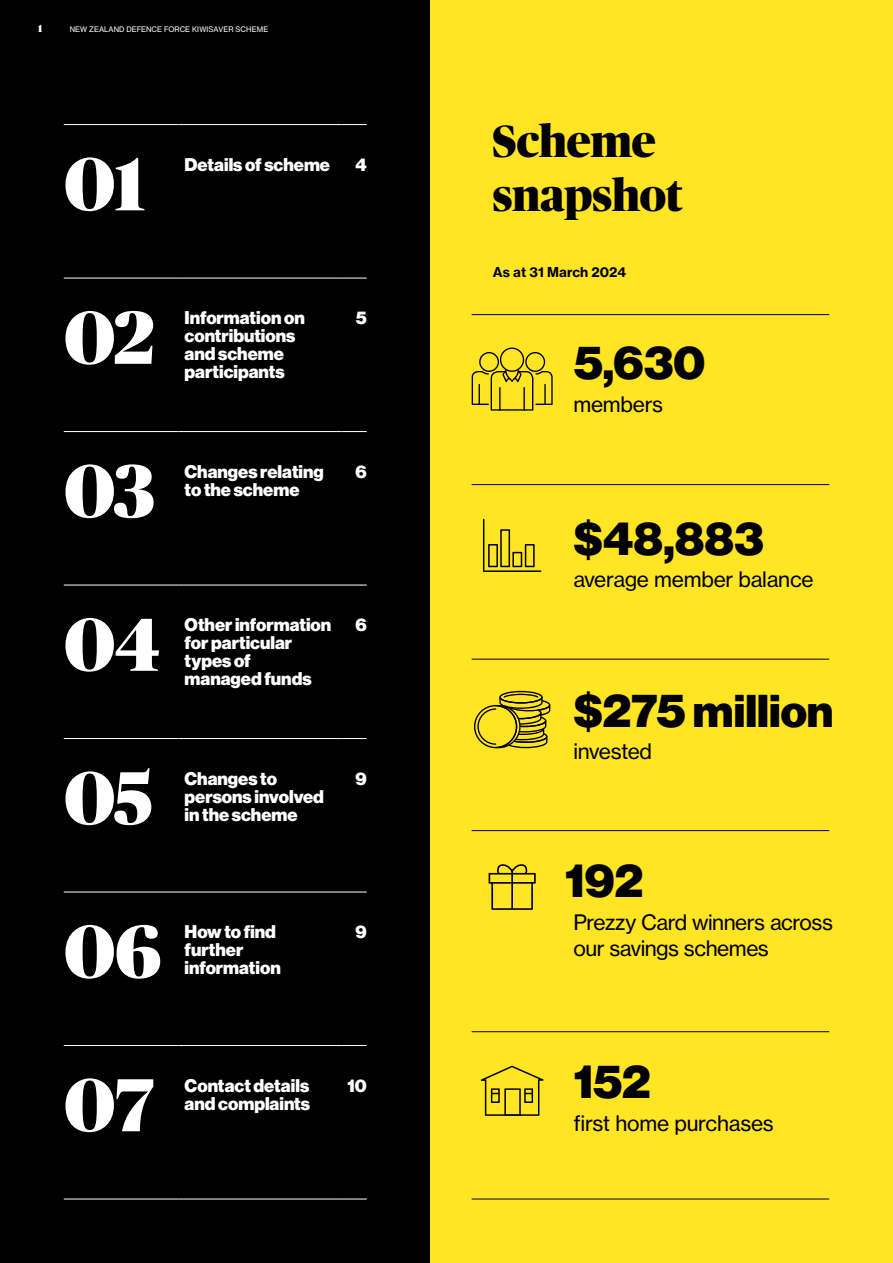
<style>
.page{position:relative;width:893px;height:1263px;background:#fff}
.page>*{position:absolute;margin:0;border:0;box-sizing:border-box;transform-origin:0 0}
.t1{font:900 75px "Publico Banner";letter-spacing:-.01em;color:#fff}
.t2{font:900 45px "Haas Grot Disp 95";color:#000}
.t3{font:900 45px/54px "Publico Banner";color:#000}
.t4{font:21px/25.2px "Haas Grot Text 55 Roman";letter-spacing:-.02em;color:#000}
.t5{font:900 18px/18px "Haas Grot Disp 95";color:#fff}
.t6{font:700 13.5px "Haas Grot Text 75";letter-spacing:-.005em;color:#000}
.t7{font:900 10.5px "Publico Banner";color:#fff}
.t8{font:7.5px "Haas Grot Text 55 Roman";color:#fff}
</style>
<div class="page">
<div style="left:429px;top:0;width:464px;height:1263px;background:#ffe524"></div>
<div style="left:0;top:0;width:429px;height:1263px;background:#000"></div>
<hr style="left:472px;top:314px;width:357px;height:1px;background:#000">
<hr style="left:472px;top:484px;width:357px;height:1px;background:#000">
<hr style="left:472px;top:659px;width:357px;height:1px;background:#000">
<hr style="left:472px;top:830px;width:357px;height:1px;background:#000">
<hr style="left:472px;top:1031px;width:357px;height:1px;background:#000">
<hr style="left:472px;top:1199px;width:357px;height:1px;background:#000">
<svg style="left:472px;top:347px;width:81px;height:64px"></svg>
<svg style="left:483px;top:519px;width:58px;height:53px"></svg>
<svg style="left:474px;top:691px;width:76px;height:57px"></svg>
<svg style="left:489px;top:864px;width:47px;height:46px"></svg>
<hr style="left:511px;top:869px;width:2px;height:40px;background:#000">
<svg style="left:481px;top:1066px;width:63px;height:50px"></svg>
<hr style="left:64px;top:124px;width:115px;height:1px;background:#fff">
<hr style="left:179px;top:124px;width:162px;height:1px;background:#fff">
<svg style="left:341px;top:124px;width:26px;height:1px"></svg>
<hr style="left:64px;top:278px;width:115px;height:1px;background:#fff">
<hr style="left:179px;top:278px;width:162px;height:1px;background:#fff">
<svg style="left:341px;top:278px;width:26px;height:1px"></svg>
<hr style="left:64px;top:431px;width:115px;height:1px;background:#fff">
<hr style="left:179px;top:431px;width:162px;height:1px;background:#fff">
<svg style="left:341px;top:431px;width:26px;height:1px"></svg>
<hr style="left:64px;top:585px;width:115px;height:1px;background:#fff">
<hr style="left:179px;top:585px;width:162px;height:1px;background:#fff">
<svg style="left:341px;top:585px;width:26px;height:1px"></svg>
<hr style="left:64px;top:738px;width:115px;height:1px;background:#fff">
<hr style="left:179px;top:738px;width:162px;height:1px;background:#fff">
<svg style="left:341px;top:738px;width:26px;height:1px"></svg>
<hr style="left:64px;top:892px;width:115px;height:1px;background:#fff">
<hr style="left:179px;top:892px;width:162px;height:1px;background:#fff">
<svg style="left:341px;top:892px;width:26px;height:1px"></svg>
<hr style="left:64px;top:1045px;width:115px;height:1px;background:#fff">
<hr style="left:179px;top:1045px;width:162px;height:1px;background:#fff">
<svg style="left:341px;top:1045px;width:26px;height:1px"></svg>
<hr style="left:64px;top:1199px;width:115px;height:1px;background:#fff">
<hr style="left:179px;top:1199px;width:162px;height:1px;background:#fff">
<svg style="left:341px;top:1199px;width:26px;height:1px"></svg>
<p class="t7" style="left:38px;top:21px;width:6px">1</p>
<p class="t8" style="left:70px;top:25px;width:200px">NEW ZEALAND DEFENCE FORCE KIWISAVER SCHEME</p>
<h1 class="t1" style="left:64px;top:130px;width:83px">01</h1>
<p class="t5" style="left:185px;top:156px;width:147px">Details of scheme</p>
<p class="t5" style="left:355px;top:156px;width:13px">4</p>
<h1 class="t1" style="left:64px;top:283px;width:92px">02</h1>
<p class="t5" style="left:185px;top:309px;width:122px">Information on contributions and scheme participants</p>
<p class="t5" style="left:356px;top:309px;width:13px">5</p>
<h1 class="t1" style="left:64px;top:437px;width:93px">03</h1>
<p class="t5" style="left:185px;top:463px;width:141px">Changes relating to the scheme</p>
<p class="t5" style="left:355px;top:463px;width:13px">6</p>
<h1 class="t1" style="left:64px;top:590px;width:97px">04</h1>
<p class="t5" style="left:185px;top:616px;width:148px">Other information for particular types of managed funds</p>
<p class="t5" style="left:355px;top:616px;width:13px">6</p>
<h1 class="t1" style="left:64px;top:744px;width:90px">05</h1>
<p class="t5" style="left:185px;top:770px;width:141px">Changes to persons involved in the scheme</p>
<p class="t5" style="left:356px;top:770px;width:13px">9</p>
<h1 class="t1" style="left:64px;top:897px;width:99px">06</h1>
<p class="t5" style="left:185px;top:923px;width:98px">How to find further information</p>
<p class="t5" style="left:356px;top:923px;width:13px">9</p>
<h1 class="t1" style="left:64px;top:1051px;width:92px">07</h1>
<p class="t5" style="left:185px;top:1076px;width:127px">Contact details and complaints</p>
<p class="t5" style="left:348px;top:1076px;width:21px">10</p>
<h2 class="t3" style="left:493px;top:112px;width:191px">Scheme snapshot</h2>
<p class="t6" style="left:493px;top:263px;width:135px">As at 31 March 2024</p>
<h2 class="t2" style="left:574px;top:337px;width:133px">5,630</h2>
<p class="t4" style="left:573px;top:392px;width:91px">members</p>
<h2 class="t2" style="left:574px;top:512px;width:192px">$48,883</h2>
<p class="t4" style="left:573px;top:567px;width:242px">average member balance</p>
<h2 class="t2" style="left:574px;top:684px;width:261px">$275 million</h2>
<p class="t4" style="left:573px;top:739px;width:80px">invested</p>
<h2 class="t2" style="left:565px;top:855px;width:80px">192</h2>
<p class="t4" style="left:573px;top:910px;width:261px">Prezzy Card winners across our savings schemes</p>
<h2 class="t2" style="left:574px;top:1055px;width:78px">152</h2>
<p class="t4" style="left:573px;top:1110px;width:202px">first home purchases</p>
</div>
